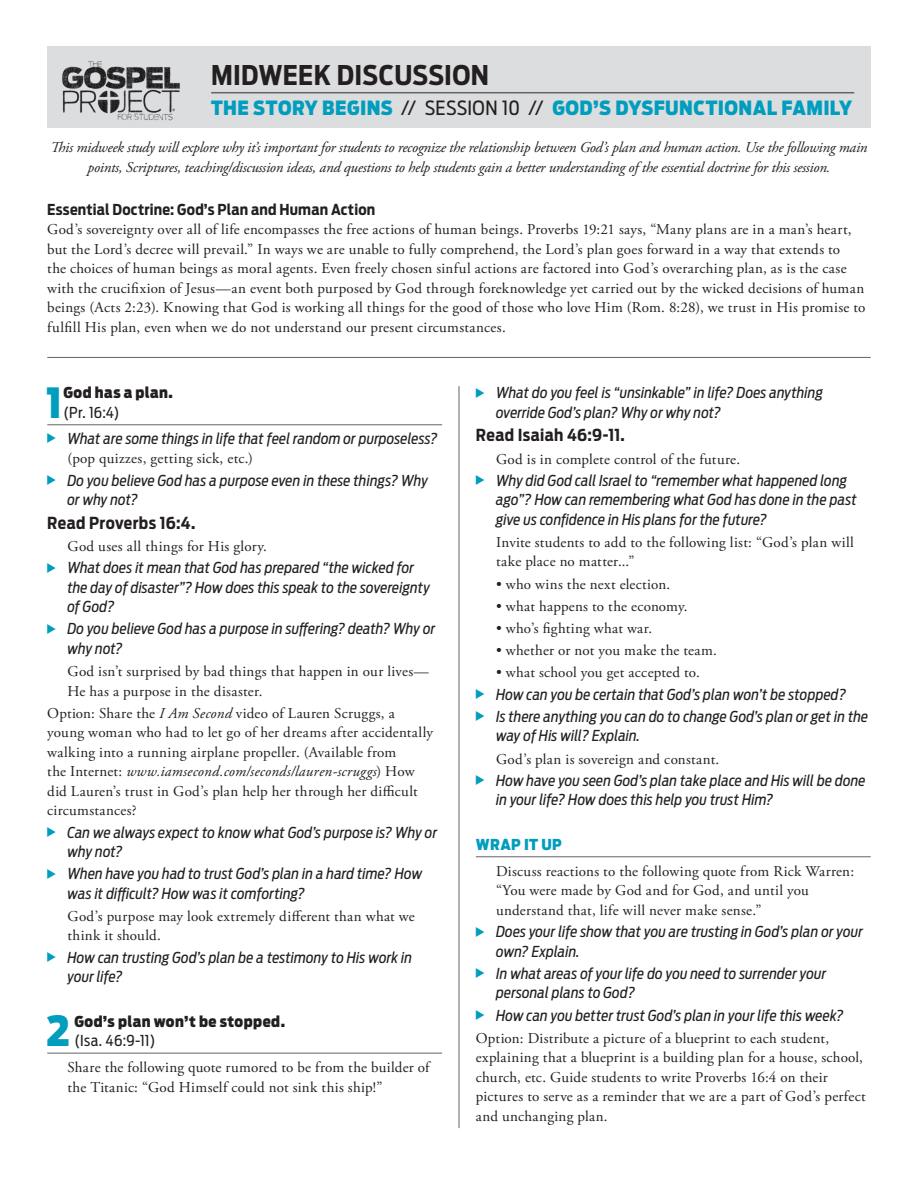
<style>
.page{position:relative;width:918px;height:1188px;background:#fff}
.page>*{position:absolute;margin:0;border:0;box-sizing:border-box;transform-origin:0 0}
.t1{font:900 41.25px "Antenna Cond";color:#009dbe}
.t2{font:700 27px "Antenna Cond";letter-spacing:.01em;color:#231f20}
.session{font:900 19.5px "Antenna Cond";letter-spacing:.02em;color:#009dbe}
.read_scripture{font:700 16.5px "Antenna Cond";letter-spacing:.025em;color:#231f20}
.body_noindent{font:15px/19.5px "Adobe Garamond Pro";letter-spacing:.02em;color:#231f20}
.t3{font:italic 15px/19.5px "Antenna Cond";letter-spacing:.01em;color:#231f20}
.directions{font:italic 15px/19.5px "Adobe Garamond Pro";letter-spacing:-.015em;color:#231f20;text-align:center}
.body_indent{font:15px "Adobe Garamond Pro";letter-spacing:.02em;color:#231f20}
.t4{font:700 15px "Antenna Cond";letter-spacing:.015em;color:#231f20}
.t5{font:900 15px "Antenna Cond";letter-spacing:.03em;color:#231f20}
.t6{font:15px "Antenna Cond";letter-spacing:.02em;color:#231f20}
.subhead{font:900 15px "Antenna Cond";letter-spacing:.025em;color:#009dbe}
.s1{font-weight:400;color:#231f20}
.s2{font-style:italic}
</style>
<div class="page">
<div style="left:47px;top:47px;width:824px;height:81px;background:#dcddde"></div>
<hr style="left:47px;top:424px;width:395px;height:1px;background:#636466">
<hr style="left:47px;top:1053px;width:395px;height:1px;background:#636466">
<hr style="left:211px;top:92px;width:643px;height:1px;background:#636466">
<hr style="left:476px;top:856px;width:395px;height:1px;background:#636466">
<img style="left:88px;top:61px;width:14px;height:4px">
<img style="left:62px;top:65px;width:118px;height:48px">
<img style="left:106px;top:113px;width:67px;height:8px">
<hr style="left:459px;top:386px;width:1px;height:742px;background:#636466">
<hr style="left:47px;top:357px;width:824px;height:1px;background:#636466">
<p class="t2" style="left:211px;top:59px;width:280px">MIDWEEK DISCUSSION</p>
<p class="session" style="left:211px;top:97px;width:642px">THE STORY BEGINS <span class="s1">// SESSION 10 //</span> GOD’S DYSFUNCTIONAL FAMILY</p>
<p class="directions" style="left:51px;top:138px;width:819px">This midweek study will explore why it’s important for students to recognize the relationship between God’s plan and human action. Use the following main points, Scriptures, teaching/discussion ideas, and questions to help students gain a better understanding of the essential doctrine for this session.</p>
<p class="t4" style="left:47px;top:200px;width:330px">Essential Doctrine: God’s Plan and Human Action</p>
<p class="body_noindent" style="left:47px;top:220px;width:820px">God’s sovereignty over all of life encompasses the free actions of human beings. Proverbs 19:21 says, “Many plans are in a man’s heart, but the Lord’s decree will prevail.” In ways we are unable to fully comprehend, the Lord’s plan goes forward in a way that extends to<br>the choices of human beings as moral agents. Even freely chosen sinful actions are factored into God’s overarching plan, as is the case with the crucifixion of Jesus—an event both purposed by God through foreknowledge yet carried out by the wicked decisions of human beings (Acts 2:23). Knowing that God is working all things for the good of those who love Him (Rom. 8:28), we trust in His promise to fulfill His plan, even when we do not understand our present circumstances.</p>
<h1 class="t1" style="left:46px;top:378px;width:18px">1</h1>
<p class="t5" style="left:63px;top:384px;width:111px">God has a plan.</p>
<p class="t6" style="left:63px;top:403px;width:58px">(Pr. 16:4)</p>
<p class="t3" style="left:68px;top:429px;width:372px">What are some things in life that feel random or purposeless?</p>
<p class="body_noindent" style="left:68px;top:449px;width:187px">(pop quizzes, getting sick, etc.)</p>
<p class="t3" style="left:68px;top:470px;width:362px">Do you believe God has a purpose even in these things? Why or why not?</p>
<p class="read_scripture" style="left:47px;top:513px;width:150px">Read Proverbs 16:4.</p>
<p class="body_noindent" style="left:68px;top:537px;width:201px">God uses all things for His glory.</p>
<p class="t3" style="left:68px;top:558px;width:364px">What does it mean that God has prepared “the wicked for the day of disaster”? How does this speak to the sovereignty of God?</p>
<p class="t3" style="left:68px;top:619px;width:369px">Do you believe God has a purpose in suffering? death? Why or why not?</p>
<p class="body_noindent" style="left:68px;top:662px;width:363px">God isn’t surprised by bad things that happen in our lives—<br>He has a purpose in the disaster.</p>
<p class="body_noindent" style="left:47px;top:704px;width:387px">Option: Share the <span class="s2">I Am Second</span> video of Lauren Scruggs, a young woman who had to let go of her dreams after accidentally walking into a running airplane propeller. (Available from<br>the Internet: <span class="s2">www.iamsecond.com/seconds/lauren-scruggs</span>) How did Lauren’s trust in God’s plan help her through her difficult circumstances?</p>
<p class="t3" style="left:68px;top:822px;width:371px">Can we always expect to know what God’s purpose is? Why or why not?</p>
<p class="t3" style="left:68px;top:864px;width:356px">When have you had to trust God’s plan in a hard time? How was it difficult? How was it comforting?</p>
<p class="body_noindent" style="left:68px;top:907px;width:349px">God’s purpose may look extremely different than what we think it should.</p>
<p class="t3" style="left:68px;top:947px;width:346px">How can trusting God’s plan be a testimony to His work in your life?</p>
<h1 class="t1" style="left:47px;top:1006px;width:25px">2</h1>
<p class="t5" style="left:74px;top:1012px;width:212px">God’s plan won’t be stopped.</p>
<p class="t6" style="left:74px;top:1032px;width:83px">(Isa. 46:9-11)</p>
<p class="body_noindent" style="left:68px;top:1058px;width:364px">Share the following quote rumored to be from the builder of the Titanic: “God Himself could not sink this ship!”</p>
<p class="t3" style="left:496px;top:383px;width:328px">What do you feel is “unsinkable” in life? Does anything override God’s plan? Why or why not?</p>
<p class="read_scripture" style="left:476px;top:426px;width:150px">Read Isaiah 46:9-11.</p>
<p class="body_indent" style="left:496px;top:450px;width:246px">God is in complete control of the future.</p>
<p class="t3" style="left:496px;top:471px;width:362px">Why did God call Israel to “remember what happened long ago”? How can remembering what God has done in the past give us confidence in His plans for the future?</p>
<p class="body_noindent" style="left:496px;top:533px;width:359px">Invite students to add to the following list: “God’s plan will take place no matter...”</p>
<p class="body_indent" style="left:496px;top:575px;width:176px">• who wins the next election.</p>
<p class="body_indent" style="left:496px;top:597px;width:193px">• what happens to the economy.</p>
<p class="body_indent" style="left:496px;top:619px;width:158px">• who’s fighting what war.</p>
<p class="body_indent" style="left:496px;top:642px;width:222px">• whether or not you make the team.</p>
<p class="body_indent" style="left:496px;top:664px;width:205px">• what school you get accepted to.</p>
<p class="t3" style="left:496px;top:685px;width:352px">How can you be certain that God’s plan won’t be stopped?</p>
<p class="t3" style="left:496px;top:707px;width:374px">Is there anything you can do to change God’s plan or get in the way of His will? Explain.</p>
<p class="body_indent" style="left:496px;top:750px;width:225px">God’s plan is sovereign and constant.</p>
<p class="t3" style="left:496px;top:771px;width:371px">How have you seen God’s plan take place and His will be done in your life? How does this help you trust Him?</p>
<p class="subhead" style="left:476px;top:835px;width:88px">WRAP IT UP</p>
<p class="body_noindent" style="left:496px;top:862px;width:360px">Discuss reactions to the following quote from Rick Warren: “You were made by God and for God, and until you understand that, life will never make sense.”</p>
<p class="t3" style="left:496px;top:922px;width:368px">Does your life show that you are trusting in God’s plan or your own? Explain.</p>
<p class="t3" style="left:496px;top:964px;width:332px">In what areas of your life do you need to surrender your personal plans to God?</p>
<p class="t3" style="left:496px;top:1005px;width:349px">How can you better trust God’s plan in your life this week?</p>
<p class="body_noindent" style="left:476px;top:1029px;width:391px">Option: Distribute a picture of a blueprint to each student, explaining that a blueprint is a building plan for a house, school, church, etc. Guide students to write Proverbs 16:4 on their pictures to serve as a reminder that we are a part of God’s perfect and unchanging plan.</p>
</div>
